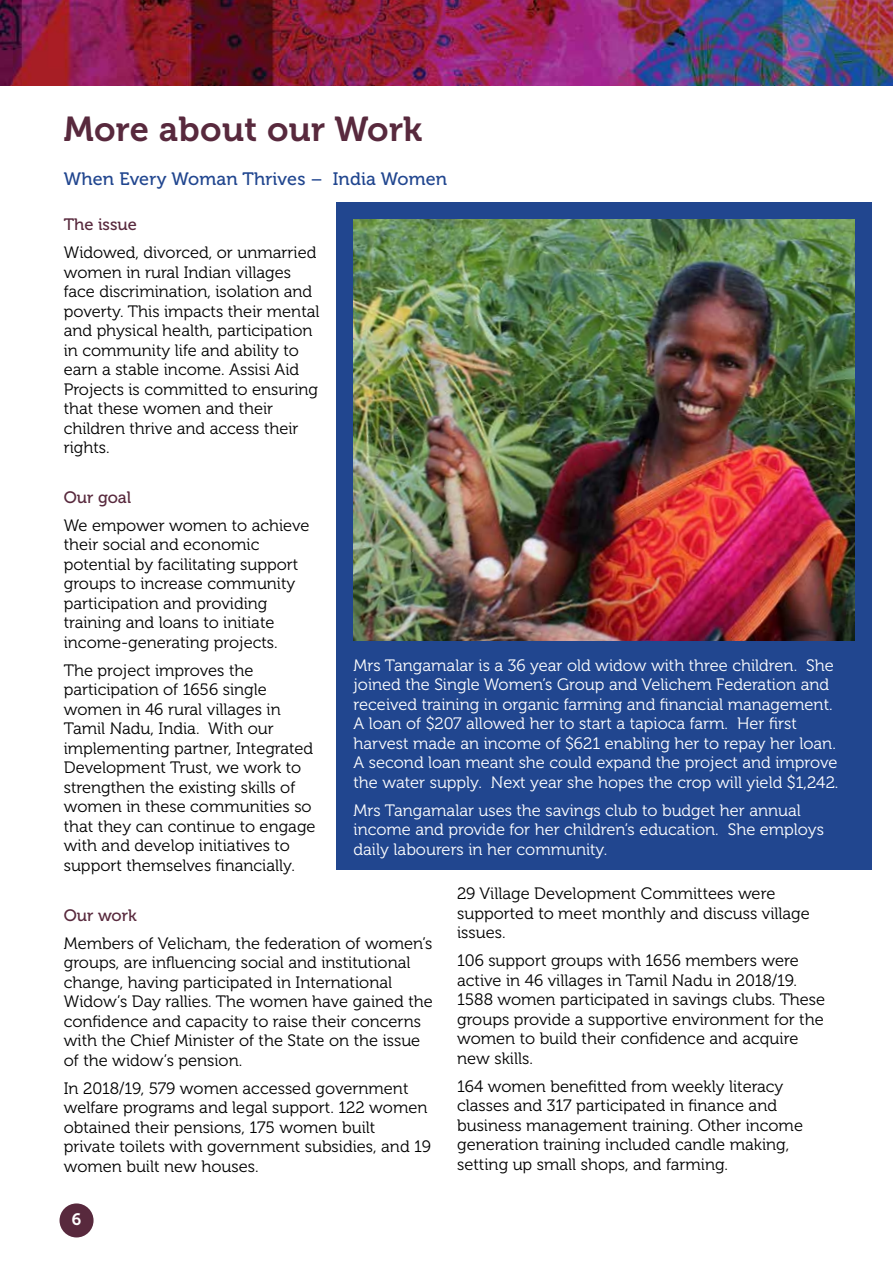
<style>
.page{position:relative;width:893px;height:1263px;background:#fff}
.page>*{position:absolute;margin:0;border:0;box-sizing:border-box;transform-origin:0 0}
.t1{font:34.5px "Museo 700";letter-spacing:.01em;color:#58293d}
.t2{font:18px "Museo 500";letter-spacing:.01em;color:#21468f}
.t3{font:16.5px/19.5px "Museo 300";color:#000}
.t4{font:16.5px/19.5px "Museo 300";color:#fff}
.t5{font:16.5px "Museo 500";color:#58293d}
.t6{font:16.5px "Museo 700";color:#fff}
</style>
<div class="page">
<div style="left:60px;top:1203px;width:34px;height:34px;background:#58293d;border-radius:50%"></div>
<img style="left:0;top:0;width:893px;height:85px">
<div style="left:337px;top:202px;width:535px;height:668px;background:#21468f"></div>
<img style="left:353px;top:219px;width:502px;height:421px">
<h1 class="t1" style="left:64px;top:110px;width:360px">More about our Work</h1>
<p class="t2" style="left:64px;top:169px;width:385px">When Every Woman Thrives – India Women</p>
<p class="t5" style="left:64px;top:215px;width:75px">The issue</p>
<p class="t3" style="left:64px;top:243px;width:257px">Widowed, divorced, or unmarried women in rural Indian villages face discrimination, isolation and poverty. This impacts their mental and physical health, participation in community life and ability to earn a stable income. Assisi Aid<br>Projects is committed to ensuring that these women and their children thrive and access their rights.</p>
<p class="t5" style="left:64px;top:488px;width:69px">Our goal</p>
<p class="t3" style="left:64px;top:516px;width:247px">We empower women to achieve their social and economic potential by facilitating support groups to increase community participation and providing training and loans to initiate income-generating projects.</p>
<p class="t3" style="left:64px;top:661px;width:253px">The project improves the participation of 1656 single women in 46 rural villages in<br>Tamil Nadu, India. With our implementing partner, Integrated<br>Development Trust, we work to strengthen the existing skills of women in these communities so that they can continue to engage with and develop initiatives to support themselves financially.</p>
<p class="t5" style="left:64px;top:906px;width:74px">Our work</p>
<p class="t3" style="left:64px;top:933px;width:371px">Members of Velicham, the federation of women’s groups, are influencing social and institutional change, having participated in International Widow’s Day rallies. The women have gained the confidence and capacity to raise their concerns with the Chief Minister of the State on the issue of the widow’s pension.</p>
<p class="t3" style="left:64px;top:1078px;width:369px">In 2018/19, 579 women accessed government welfare programs and legal support. 122 women obtained their pensions, 175 women built<br>private toilets with government subsidies, and 19 women built new houses.</p>
<p class="t4" style="left:354px;top:655px;width:486px">Mrs Tangamalar is a 36 year old widow with three children. She joined the Single Women’s Group and Velichem Federation and received training in organic farming and financial management.<br>A loan of $207 allowed her to start a tapioca farm. Her first harvest made an income of $621 enabling her to repay her loan.<br>A second loan meant she could expand the project and improve the water supply. Next year she hopes the crop will yield $1,242.</p>
<p class="t4" style="left:354px;top:800px;width:472px">Mrs Tangamalar uses the savings club to budget her annual income and provide for her children’s education. She employs daily labourers in her community.</p>
<p class="t3" style="left:457px;top:884px;width:354px">29 Village Development Committees were supported to meet monthly and discuss village issues.</p>
<p class="t3" style="left:457px;top:951px;width:370px">106 support groups with 1656 members were active in 46 villages in Tamil Nadu in 2018/19.<br>1588 women participated in savings clubs. These groups provide a supportive environment for the women to build their confidence and acquire new skills.</p>
<p class="t3" style="left:457px;top:1076px;width:347px">164 women benefitted from weekly literacy classes and 317 participated in finance and business management training. Other income generation training included candle making, setting up small shops, and farming.</p>
<p class="t6" style="left:72px;top:1210px;width:11px">6</p>
</div>
